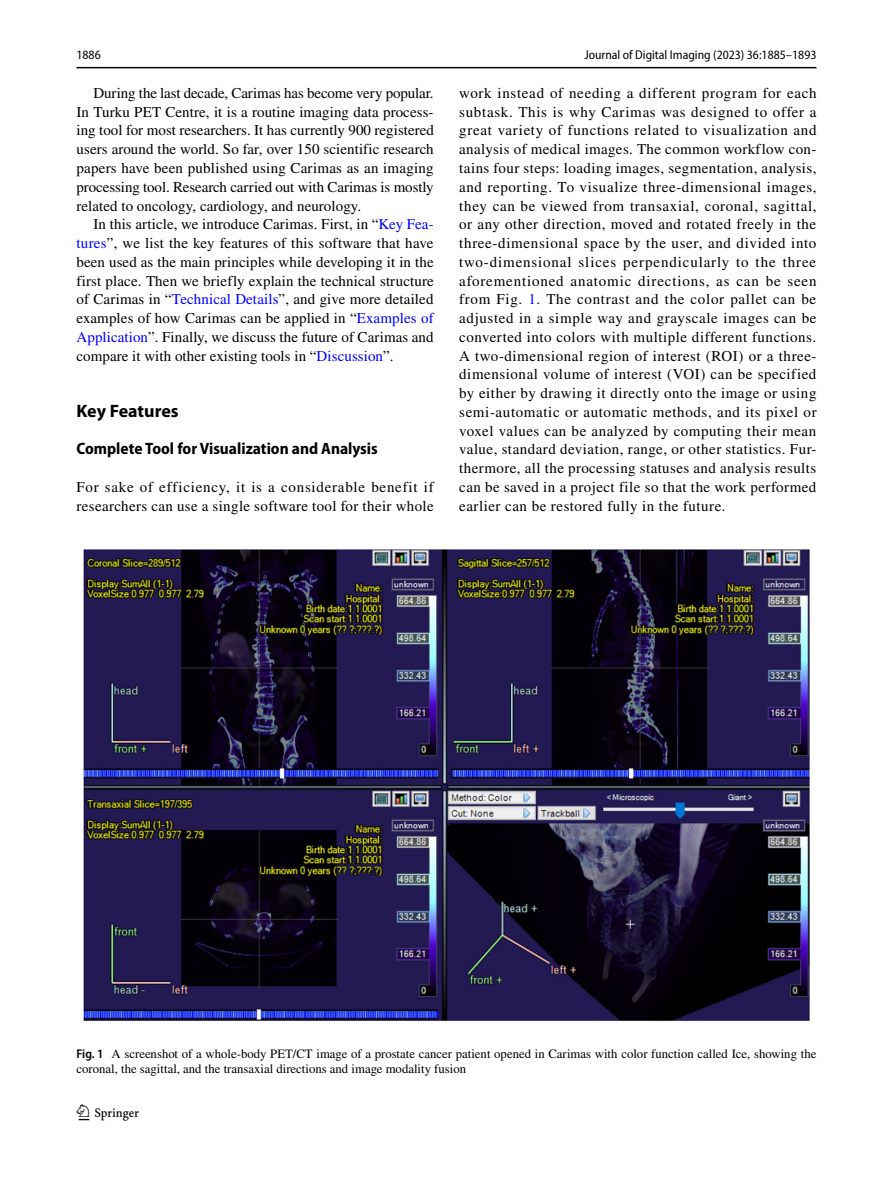
<style>
.page{position:relative;width:893px;height:1187px;background:#fff}
.page>*{position:absolute;margin:0;border:0;box-sizing:border-box;transform-origin:0 0}
.t1{font:22.5px "Springnew Regular 2";color:#000}
.t2{font:700 18px "Myriad Pro";letter-spacing:-.005em;color:#000}
.t3{font:700 semi-condensed 16.5px "Myriad Pro";color:#000}
.t4{font:15px/18.8px "STIX";letter-spacing:.025em;color:#000;text-align:justify}
.t5{font:12.75px/15px "STIX";color:#000}
.t6{font:semi-condensed 12.75px "Myriad Pro";color:#000}
.s1{color:#00f}
.s2{font-family:"Myriad Pro";font-weight:600;font-stretch:semi-condensed}
</style>
<div class="page">
<hr style="left:77px;top:67px;width:739px;height:1px;background:#000">
<img style="left:81px;top:549px;width:729px;height:473px">
<p class="t6" style="left:77px;top:48px;width:26px">1886</p>
<p class="t6" style="left:584px;top:48px;width:233px">Journal of Digital Imaging (2023) 36:1885–1893</p>
<p class="t4" style="left:77px;top:84px;width:359px;text-indent:17px">During the last decade, Carimas has become very popular.<br>In Turku PET Centre, it is a routine imaging data process&shy;ing tool for most researchers. It has currently 900 registered users around the world. So far, over 150 scientific research papers have been published using Carimas as an imaging processing tool. Research carried out with Carimas is mostly related to oncology, cardiology, and neurology.</p>
<p class="t4" style="left:77px;top:216px;width:359px;text-indent:17px">In this article, we introduce Carimas. First, in “<span class="s1">Key Fea&shy;tures</span>”, we list the key features of this software that have been used as the main principles while developing it in the first place. Then we briefly explain the technical structure of Carimas in “<span class="s1">Technical Details</span>”, and give more detailed examples of how Carimas can be applied in “<span class="s1">Examples of Application</span>”. Finally, we discuss the future of Carimas and compare it with other existing tools in “<span class="s1">Discussion</span>”.</p>
<p class="t2" style="left:77px;top:399px;width:104px">Key Features</p>
<p class="t3" style="left:77px;top:439px;width:303px">Complete Tool for Visualization and Analysis</p>
<p class="t4" style="left:77px;top:478px;width:359px">For sake of efficiency, it is a considerable benefit if researchers can use a single software tool for their whole</p>
<p class="t4" style="left:459px;top:84px;width:359px">work instead of needing a different program for each subtask. This is why Carimas was designed to offer a great variety of functions related to visualization and analysis of medical images. The common workflow con&shy;tains four steps: loading images, segmentation, analysis, and reporting. To visualize three-dimensional images, they can be viewed from transaxial, coronal, sagittal, or any other direction, moved and rotated freely in the three-dimensional space by the user, and divided into two-dimensional slices perpendicularly to the three aforementioned anatomic directions, as can be seen from Fig. <span class="s1">1</span>. The contrast and the color pallet can be adjusted in a simple way and grayscale images can be converted into colors with multiple different functions.<br>A two-dimensional region of interest (ROI) or a three&shy;dimensional volume of interest (VOI) can be specified by either by drawing it directly onto the image or using semi-automatic or automatic methods, and its pixel or voxel values can be analyzed by computing their mean value, standard deviation, range, or other statistics. Fur&shy;thermore, all the processing statuses and analysis results can be saved in a project file so that the work performed earlier can be restored fully in the future.</p>
<p class="t5" style="left:77px;top:1047px;width:741px"><span class="s2">Fig. 1</span> A screenshot of a whole-body PET/CT image of a prostate cancer patient opened in Carimas with color function called Ice, showing the coronal, the sagittal, and the transaxial directions and image modality fusion</p>
<h1 class="t1" style="left:79px;top:1104px;width:62px">1 3</h1>
</div>
